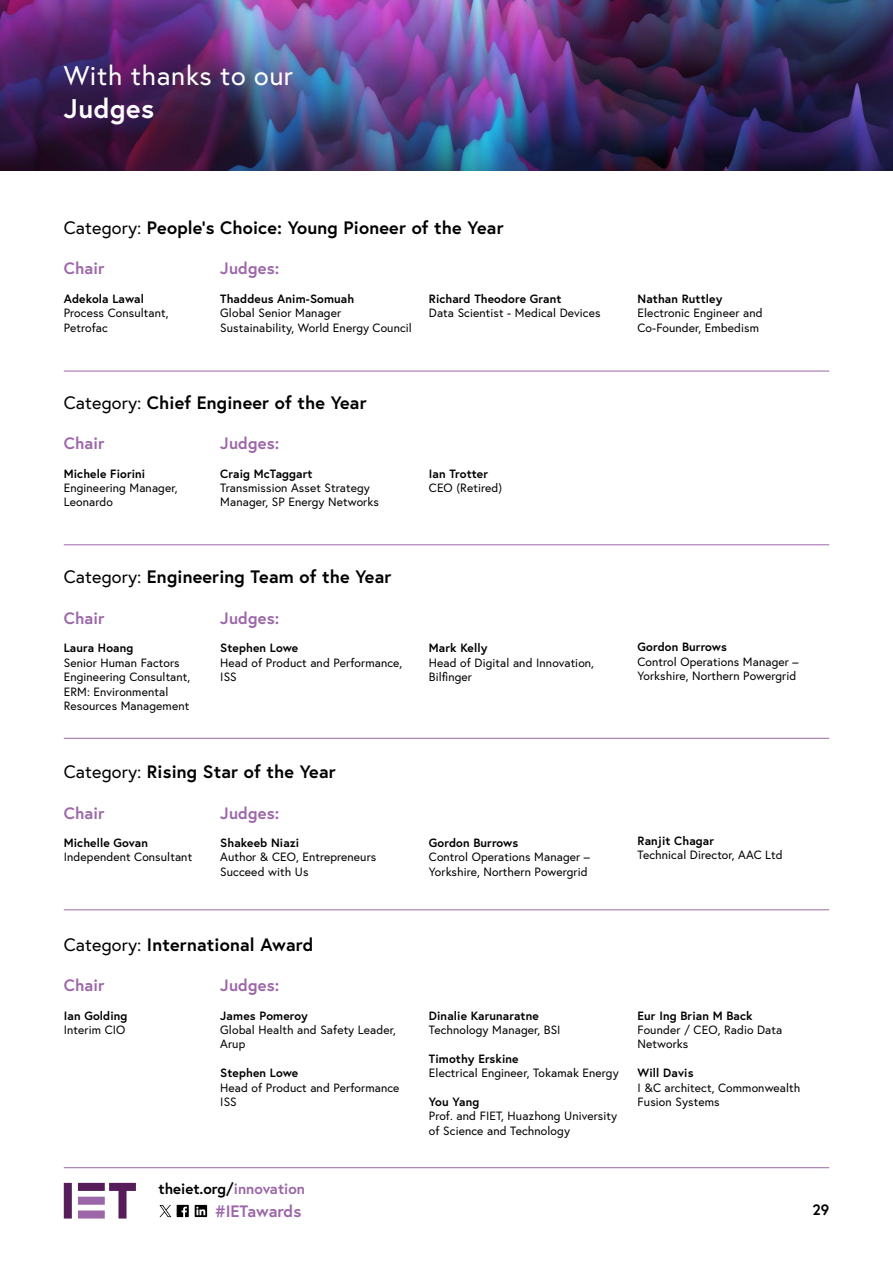
<style>
.page{position:relative;width:893px;height:1263px;background:#fff}
.page>*{position:absolute;margin:0;border:0;box-sizing:border-box;transform-origin:0 0}
.t1{font:27px "Europa";letter-spacing:.02em;color:#fff}
.t2{font:700 27px "Europa";letter-spacing:.02em;color:#fff}
.t3{font:700 18px "Europa";letter-spacing:.01em;color:#000}
.t4{font:700 16.5px "Europa";letter-spacing:.01em;color:#9c67a8}
.t5{font:700 15px "Europa";color:#000}
.t6{font:12px/14.4px "Europa";letter-spacing:.01em;color:#000}
.t7{font:700 12px "Europa";letter-spacing:.01em;color:#000}
.s1{font-weight:400}
.s2{color:#9c67a8}
</style>
<div class="page">
<hr style="left:64px;top:1167px;width:765px;height:1px;background:#9c67a8">
<svg style="left:64px;top:1183px;width:72px;height:35px"></svg>
<img style="left:0;top:0;width:893px;height:170px">
<svg style="left:195px;top:1205px;width:12px;height:12px"></svg>
<svg style="left:196px;top:1206px;width:9px;height:9px"></svg>
<svg style="left:177px;top:1205px;width:12px;height:12px"></svg>
<svg style="left:159px;top:1205px;width:12px;height:12px"></svg>
<hr style="left:64px;top:371px;width:765px;height:1px;background:#9c67a8">
<hr style="left:64px;top:544px;width:765px;height:1px;background:#9c67a8">
<hr style="left:64px;top:738px;width:765px;height:1px;background:#9c67a8">
<hr style="left:64px;top:909px;width:765px;height:1px;background:#9c67a8">
<h1 class="t1" style="left:64px;top:58px;width:231px">With thanks to our</h1>
<h1 class="t2" style="left:64px;top:90px;width:92px">Judges</h1>
<h2 class="t3" style="left:64px;top:215px;width:441px"><span class="s1">Category:</span> People’s Choice: Young Pioneer of the Year</h2>
<h3 class="t4" style="left:64px;top:257px;width:42px">Chair</h3>
<h3 class="t4" style="left:220px;top:257px;width:61px">Judges:</h3>
<p class="t7" style="left:64px;top:290px;width:82px">Adekola Lawal</p>
<p class="t6" style="left:64px;top:306px;width:106px">Process Consultant,<br>Petrofac</p>
<p class="t7" style="left:220px;top:290px;width:135px">Thaddeus Anim-Somuah</p>
<p class="t6" style="left:220px;top:306px;width:193px">Global Senior Manager<br>Sustainability, World Energy Council</p>
<p class="t7" style="left:429px;top:290px;width:134px">Richard Theodore Grant</p>
<p class="t6" style="left:429px;top:306px;width:173px">Data Scientist - Medical Devices</p>
<p class="t7" style="left:638px;top:290px;width:86px">Nathan Ruttley</p>
<p class="t6" style="left:638px;top:306px;width:127px">Electronic Engineer and<br>Co-Founder, Embedism</p>
<h2 class="t3" style="left:64px;top:390px;width:304px"><span class="s1">Category:</span> Chief Engineer of the Year</h2>
<h3 class="t4" style="left:64px;top:432px;width:42px">Chair</h3>
<h3 class="t4" style="left:220px;top:432px;width:61px">Judges:</h3>
<p class="t7" style="left:64px;top:465px;width:83px">Michele Fiorini</p>
<p class="t6" style="left:64px;top:480px;width:115px">Engineering Manager,<br>Leonardo</p>
<p class="t7" style="left:220px;top:465px;width:94px">Craig McTaggart</p>
<p class="t6" style="left:220px;top:480px;width:160px">Transmission Asset Strategy<br>Manager, SP Energy Networks</p>
<h2 class="t3" style="left:64px;top:565px;width:329px"><span class="s1">Category:</span> Engineering Team of the Year</h2>
<h3 class="t4" style="left:64px;top:607px;width:42px">Chair</h3>
<h3 class="t4" style="left:220px;top:607px;width:61px">Judges:</h3>
<p class="t7" style="left:64px;top:640px;width:71px">Laura Hoang</p>
<p class="t6" style="left:64px;top:655px;width:128px">Senior Human Factors<br>Engineering Consultant,<br>ERM: Environmental<br>Resources Management</p>
<p class="t7" style="left:220px;top:640px;width:79px">Stephen Lowe</p>
<p class="t6" style="left:220px;top:655px;width:184px">Head of Product and Performance,<br>ISS</p>
<h2 class="t3" style="left:64px;top:759px;width:274px"><span class="s1">Category:</span> Rising Star of the Year</h2>
<h3 class="t4" style="left:64px;top:801px;width:42px">Chair</h3>
<h3 class="t4" style="left:220px;top:801px;width:61px">Judges:</h3>
<p class="t7" style="left:64px;top:834px;width:86px">Michelle Govan</p>
<p class="t6" style="left:64px;top:850px;width:130px">Independent Consultant</p>
<p class="t7" style="left:220px;top:834px;width:81px">Shakeeb Niazi</p>
<p class="t6" style="left:220px;top:850px;width:157px">Author &amp; CEO, Entrepreneurs<br>Succeed with Us</p>
<h2 class="t3" style="left:64px;top:932px;width:251px"><span class="s1">Category:</span> International Award</h2>
<h3 class="t4" style="left:64px;top:974px;width:42px">Chair</h3>
<h3 class="t4" style="left:220px;top:974px;width:61px">Judges:</h3>
<p class="t7" style="left:64px;top:1007px;width:65px">Ian Golding</p>
<p class="t6" style="left:64px;top:1022px;width:63px">Interim CIO</p>
<p class="t7" style="left:220px;top:1007px;width:89px">James Pomeroy</p>
<p class="t6" style="left:220px;top:1022px;width:177px">Global Health and Safety Leader,<br>Arup</p>
<p class="t7" style="left:220px;top:1065px;width:79px">Stephen Lowe</p>
<p class="t6" style="left:220px;top:1080px;width:181px">Head of Product and Performance<br>ISS</p>
<p class="t5" style="left:158px;top:1178px;width:148px">theiet.org/<span class="s2">innovation</span></p>
<h3 class="t4" style="left:215px;top:1200px;width:88px">#IETawards</h3>
<p class="t7" style="left:429px;top:465px;width:61px">Ian Trotter</p>
<p class="t6" style="left:429px;top:480px;width:75px">CEO (Retired)</p>
<p class="t7" style="left:429px;top:640px;width:60px">Mark Kelly</p>
<p class="t6" style="left:429px;top:655px;width:167px">Head of Digital and Innovation,<br>Bilfinger</p>
<p class="t7" style="left:638px;top:639px;width:91px">Gordon Burrows</p>
<p class="t6" style="left:638px;top:654px;width:162px">Control Operations Manager –<br>Yorkshire, Northern Powergrid</p>
<p class="t7" style="left:429px;top:834px;width:91px">Gordon Burrows</p>
<p class="t6" style="left:429px;top:850px;width:162px">Control Operations Manager –<br>Yorkshire, Northern Powergrid</p>
<p class="t7" style="left:638px;top:832px;width:78px">Ranjit Chagar</p>
<p class="t6" style="left:638px;top:848px;width:147px">Technical Director, AAC Ltd</p>
<p class="t7" style="left:429px;top:1007px;width:111px">Dinalie Karunaratne</p>
<p class="t6" style="left:429px;top:1022px;width:133px">Technology Manager, BSI</p>
<p class="t7" style="left:429px;top:1050px;width:91px">Timothy Erskine</p>
<p class="t6" style="left:429px;top:1065px;width:191px">Electrical Engineer, Tokamak Energy</p>
<p class="t7" style="left:429px;top:1093px;width:52px">You Yang</p>
<p class="t6" style="left:429px;top:1109px;width:190px">Prof. and FIET, Huazhong University of Science and Technology</p>
<p class="t7" style="left:638px;top:1007px;width:117px">Eur Ing Brian M Back</p>
<p class="t6" style="left:638px;top:1022px;width:146px">Founder / CEO, Radio Data<br>Networks</p>
<p class="t7" style="left:638px;top:1065px;width:57px">Will Davis</p>
<p class="t6" style="left:638px;top:1080px;width:164px">I &amp;C architect, Commonwealth<br>Fusion Systems</p>
<p class="t5" style="left:812px;top:1200px;width:18px">29</p>
</div>
